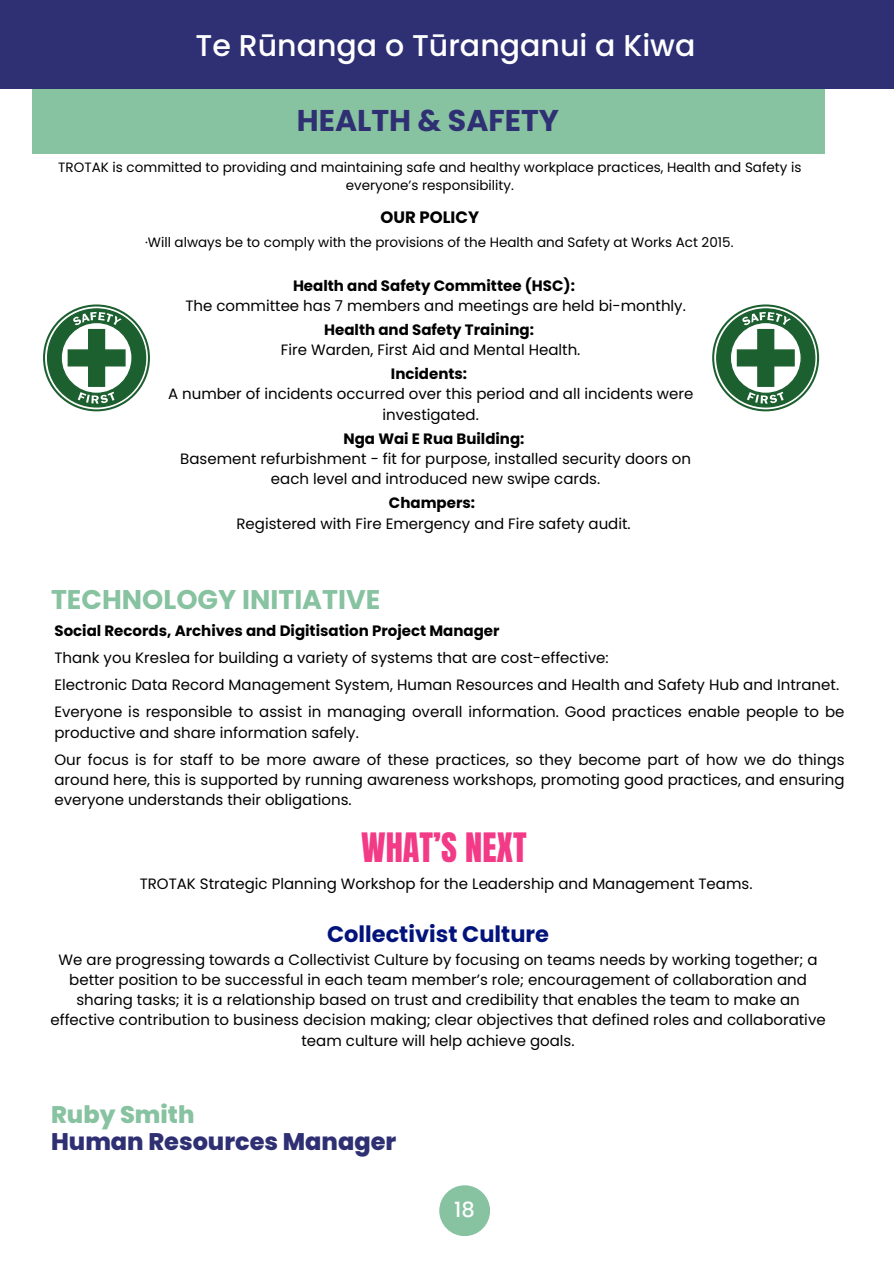
<style>
.page{position:relative;width:894px;height:1264px;background:#fff}
.page>*{position:absolute;margin:0;border:0;box-sizing:border-box;transform-origin:0 0}
.t1{font:34.35px "Anton";color:#f23a87}
.t2{font:500 30px "Poppins";color:#fff}
.t3{font:700 30px "Poppins";color:#2f3073}
.t4{font:700 27px "Poppins";color:#87c2a1}
.t5{font:800 24px/27px "Poppins";color:#2f3073}
.t6{font:700 22.5px "Poppins";color:#02147b}
.t7{font:500 21px "Poppins";color:#fff}
.t8{font:700 16.5px "Poppins";color:#000}
.t9{font:15px/20.2px "Poppins";color:#000;text-align:center}
.t10{font:700 15px "Poppins";color:#000}
.t11{font:13.5px/18px "Poppins";color:#000;text-align:center}
.s1{color:#87c2a1}
</style>
<div class="page">
<div style="left:0;top:0;width:893px;height:89px;background:#2f3073"></div>
<svg style="left:712px;top:304px;width:106px;height:107px"></svg>
<div style="left:33px;top:89px;width:791px;height:64px;background:#87c2a1"></div>
<svg style="left:43px;top:304px;width:107px;height:107px"></svg>
<div style="left:439px;top:1185px;width:51px;height:51px;background:#87c2a1;border-radius:50%"></div>
<p class="t2" style="left:333px;top:17px;width:182px">Platypus Co</p>
<h3 class="t2" style="left:195px;top:25px;width:501px">Te Rūnanga o Tūranganui a Kiwa</h3>
<p class="t3" style="left:297px;top:99px;width:263px">HEALTH &amp; SAFETY</p>
<p class="t11" style="left:58px;top:158px;width:744px">TROTAK is committed to providing and maintaining safe and healthy workplace practices, Health and Safety is everyone’s responsibility.</p>
<p class="t8" style="left:380px;top:206px;width:100px">OUR POLICY</p>
<p class="t11" style="left:145px;top:233px;width:590px">·Will always be to comply with the provisions of the Health and Safety at Works Act 2015.</p>
<p class="t10" style="left:293px;top:275px;width:283px">Health and Safety Committee (HSC):</p>
<p class="t9" style="left:185px;top:295px;width:502px">The committee has 7 members and meetings are held bi-monthly.</p>
<p class="t10" style="left:324px;top:319px;width:211px">Health and Safety Training:</p>
<p class="t9" style="left:281px;top:340px;width:301px">Fire Warden, First Aid and Mental Health.</p>
<p class="t10" style="left:391px;top:363px;width:78px">Incidents:</p>
<p class="t9" style="left:168px;top:384px;width:526px">A number of incidents occurred over this period and all incidents were investigated.</p>
<h4 class="t10" style="left:343px;top:428px;width:182px">Nga Wai E Rua Building:</h4>
<p class="t9" style="left:180px;top:448px;width:512px">Basement refurbishment - fit for purpose, installed security doors on each level and introduced new swipe cards.</p>
<p class="t10" style="left:389px;top:492px;width:88px">Champers:</p>
<p class="t9" style="left:236px;top:513px;width:395px">Registered with Fire Emergency and Fire safety audit.</p>
<h3 class="t4" style="left:51px;top:581px;width:331px">TECHNOLOGY INITIATIVE</h3>
<h2 class="t10" style="left:54px;top:620px;width:446px">Social Records, Archives and Digitisation Project Manager</h2>
<p class="t9" style="left:54px;top:648px;width:555px">Thank you Kreslea for building a variety of systems that are cost-effective:</p>
<h6 class="t9" style="left:54px;top:675px;width:786px">Electronic Data Record Management System, Human Resources and Health and Safety Hub and Intranet.</h6>
<p class="t9" style="left:54px;top:702px;width:791px;text-align:left">Everyone is responsible to assist in managing overall information. Good practices enable people to be productive and share information safely.</p>
<p class="t9" style="left:54px;top:749px;width:791px;text-align:justify">Our focus is for staff to be more aware of these practices, so they become part of how we do things around here, this is supported by running awareness workshops, promoting good practices, and ensuring everyone understands their obligations.</p>
<p class="t1" style="left:361px;top:823px;width:167px">WHAT’S NEXT</p>
<h1 class="t9" style="left:140px;top:873px;width:614px">TROTAK Strategic Planning Workshop for the Leadership and Management Teams.</h1>
<p class="t6" style="left:327px;top:918px;width:223px">Collectivist Culture</p>
<p class="t9" style="left:50px;top:949px;width:776px">We are progressing towards a Collectivist Culture by focusing on teams needs by working together; a better position to be successful in each team member’s role; encouragement of collaboration and sharing tasks; it is a relationship based on trust and credibility that enables the team to make an effective contribution to business decision making; clear objectives that defined roles and collaborative team culture will help achieve goals.</p>
<p class="t5" style="left:51px;top:1101px;width:346px"><span class="s1">Ruby Smith<br></span>Human Resources Manager</p>
<p class="t7" style="left:454px;top:1195px;width:22px">18</p>
</div>
